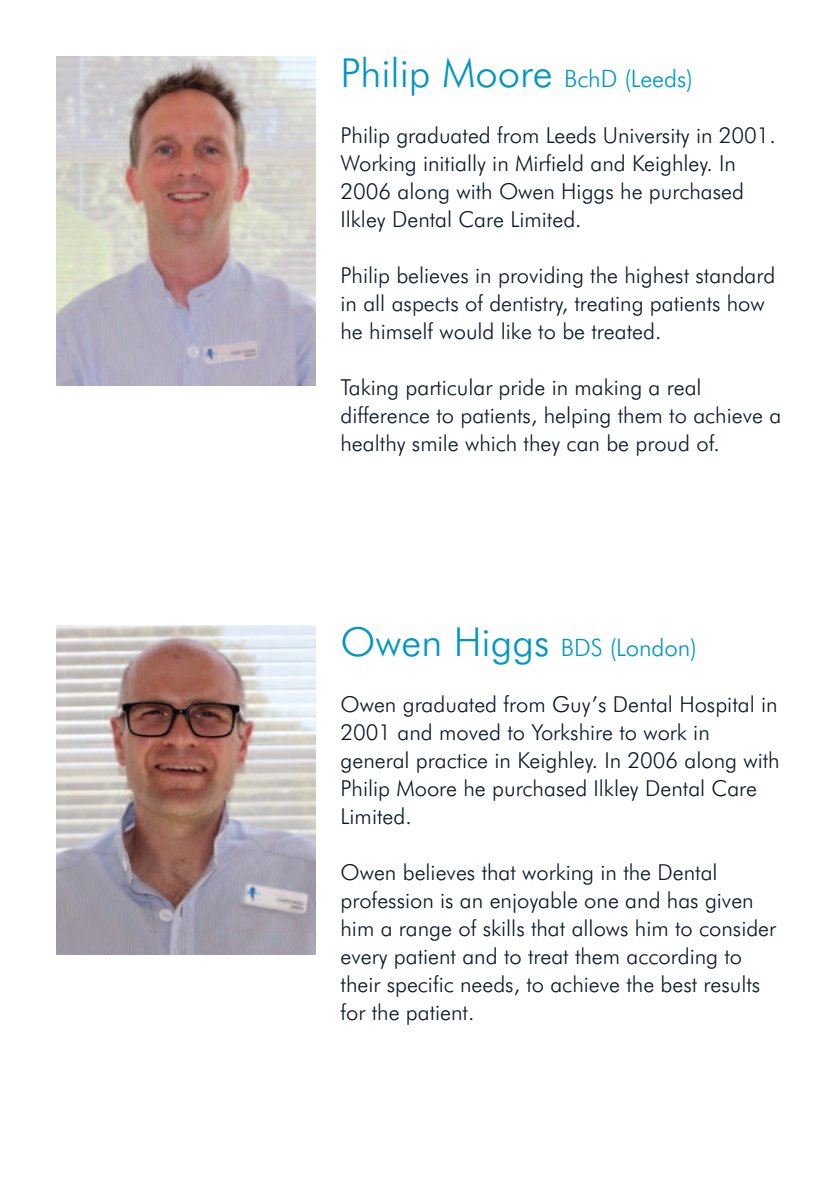
<style>
.page{position:relative;width:840px;height:1191px;background:#fff}
.page>*{position:absolute;margin:0;border:0;box-sizing:border-box;transform-origin:0 0}
.t1{font:300 40px "Futura BT";color:#0097c2}
.t2{font:300 24px "Futura BT";color:#0097c2}
.t3{font:300 22px/28px "Futura BT";color:#0a1827}
.s1{font-size:24px}
.s2{font-size:40px}
</style>
<div class="page">
<img style="left:57px;top:57px;width:258px;height:328px">
<img style="left:57px;top:625px;width:258px;height:329px">
<h1 class="t1" style="left:340px;top:57px;width:354px">Philip Moore <span class="s1">BchD (Leeds)</span></h1>
<p class="t3" style="left:340px;top:123px;width:436px">Philip graduated from Leeds University in 2001.<br>Working initially in Mirfield and Keighley. In 2006 along with Owen Higgs he purchased Ilkley Dental Care Limited.</p>
<p class="t3" style="left:340px;top:263px;width:436px">Philip believes in providing the highest standard in all aspects of dentistry, treating patients how he himself would like to be treated.</p>
<p class="t3" style="left:340px;top:375px;width:442px">Taking particular pride in making a real difference to patients, helping them to achieve a healthy smile which they can be proud of.</p>
<p class="t2" style="left:340px;top:637px;width:358px"><span class="s2">Owen Higgs</span> BDS (London)</p>
<p class="t3" style="left:340px;top:692px;width:440px">Owen graduated from Guy’s Dental Hospital in 2001 and moved to Yorkshire to work in general practice in Keighley. In 2006 along with Philip Moore he purchased Ilkley Dental Care Limited.</p>
<p class="t3" style="left:340px;top:860px;width:437px">Owen believes that working in the Dental profession is an enjoyable one and has given him a range of skills that allows him to consider every patient and to treat them according to their specific needs, to achieve the best results for the patient.</p>
</div>
